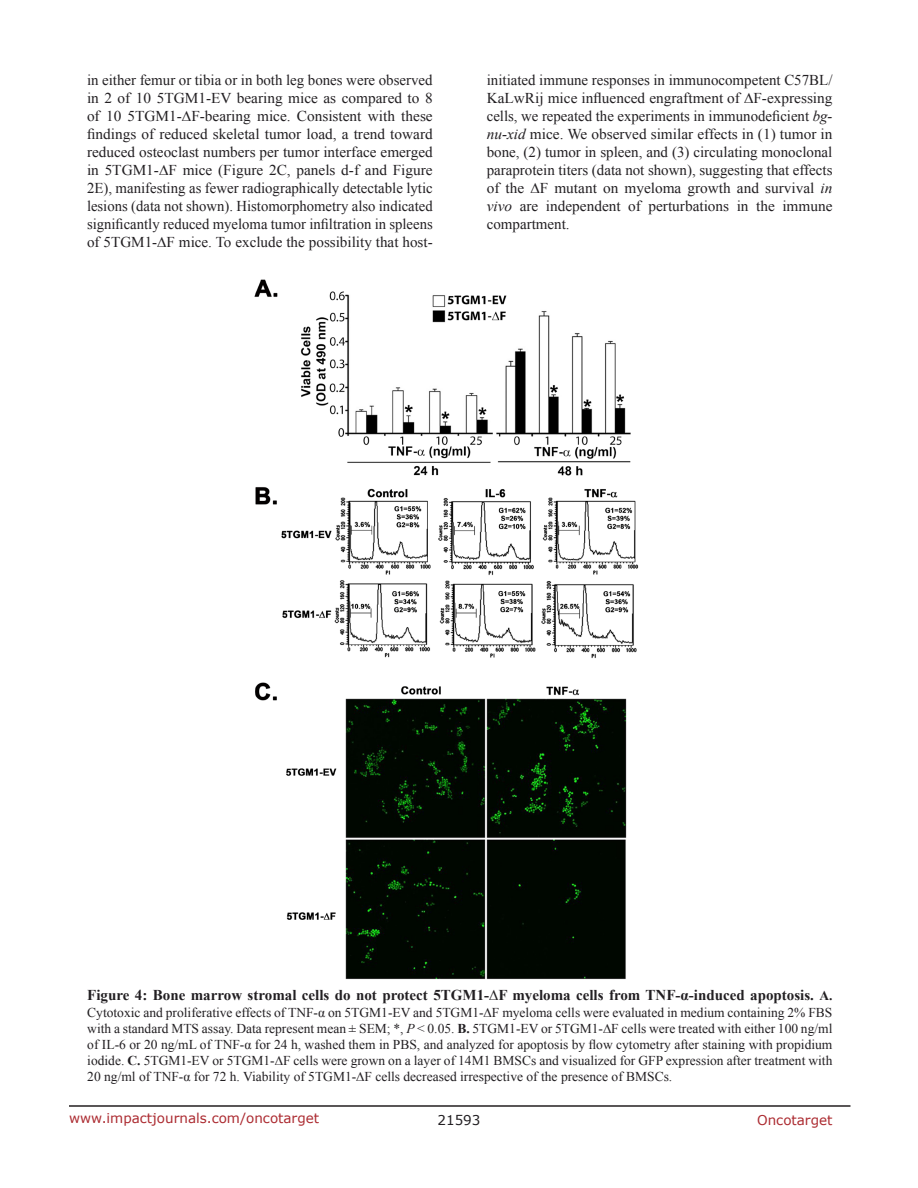
<style>
.page{position:relative;width:918px;height:1188px;background:#fff}
.page>*{position:absolute;margin:0;border:0;box-sizing:border-box;transform-origin:0 0}
.BodyText{font:15px/18px "Times New Roman";color:#221f22;text-align:justify}
.FigureText{font:700 15px "Times New Roman";color:#221f22}
.FigureText-2{font:13.5px/16.2px "Times New Roman";color:#221f22;text-align:justify}
.t1{font:13.5px "Verdana";color:#ac2b31}
.t2{font:13.5px "Verdana";color:#221f22}
.s1{font-style:italic}
.s2{font-size:13.5px}
.s3{font-weight:700}
</style>
<div class="page">
<hr style="left:69px;top:1105px;width:781px;height:2px;background:#231f20">
<img style="left:254px;top:279px;width:385px;height:701px">
<p class="BodyText" style="left:87px;top:71px;width:347px">in either femur or tibia or in both leg bones were observed in 2 of 10 5TGM1-EV bearing mice as compared to 8 of 10 5TGM1-∆F-bearing mice. Consistent with these findings of reduced skeletal tumor load, a trend toward reduced osteoclast numbers per tumor interface emerged in 5TGM1-∆F mice (Figure 2C, panels d-f and Figure 2E), manifesting as fewer radiographically detectable lytic lesions (data not shown). Histomorphometry also indicated significantly reduced myeloma tumor infiltration in spleens of 5TGM1-∆F mice. To exclude the possibility that host-</p>
<p class="BodyText" style="left:487px;top:71px;width:347px">initiated immune responses in immunocompetent C57BL/ KaLwRij mice influenced engraftment of ∆F-expressing cells, we repeated the experiments in immunodeficient <span class="s1">bg&shy;nu-xid</span> mice. We observed similar effects in (1) tumor in bone, (2) tumor in spleen, and (3) circulating monoclonal paraprotein titers (data not shown), suggesting that effects of the ∆F mutant on myeloma growth and survival <span class="s1">in vivo</span> are independent of perturbations in the immune compartment.</p>
<p class="FigureText" style="left:87px;top:985px;width:747px">Figure 4: Bone marrow stromal cells do not protect 5TGM1-∆F myeloma cells from TNF-α-induced apoptosis. <span class="s2">A.</span></p>
<p class="FigureText-2" style="left:87px;top:1004px;width:747px">Cytotoxic and proliferative effects of TNF-α on 5TGM1-EV and 5TGM1-∆F myeloma cells were evaluated in medium containing 2% FBS with a standard MTS assay. Data represent mean ± SEM; *, <span class="s1">P</span> &lt; 0.05. <span class="s3">B.</span> 5TGM1-EV or 5TGM1-∆F cells were treated with either 100 ng/ml of IL-6 or 20 ng/mL of TNF-α for 24 h, washed them in PBS, and analyzed for apoptosis by flow cytometry after staining with propidium iodide. <span class="s3">C.</span> 5TGM1-EV or 5TGM1-∆F cells were grown on a layer of 14M1 BMSCs and visualized for GFP expression after treatment with 20 ng/ml of TNF-α for 72 h. Viability of 5TGM1-∆F cells decreased irrespective of the presence of BMSCs.</p>
<p class="t1" style="left:69px;top:1109px;width:252px">www.impactjournals.com/oncotarget</p>
<p class="t2" style="left:438px;top:1111px;width:44px">21593</p>
<p class="t1" style="left:757px;top:1111px;width:77px">Oncotarget</p>
</div>
